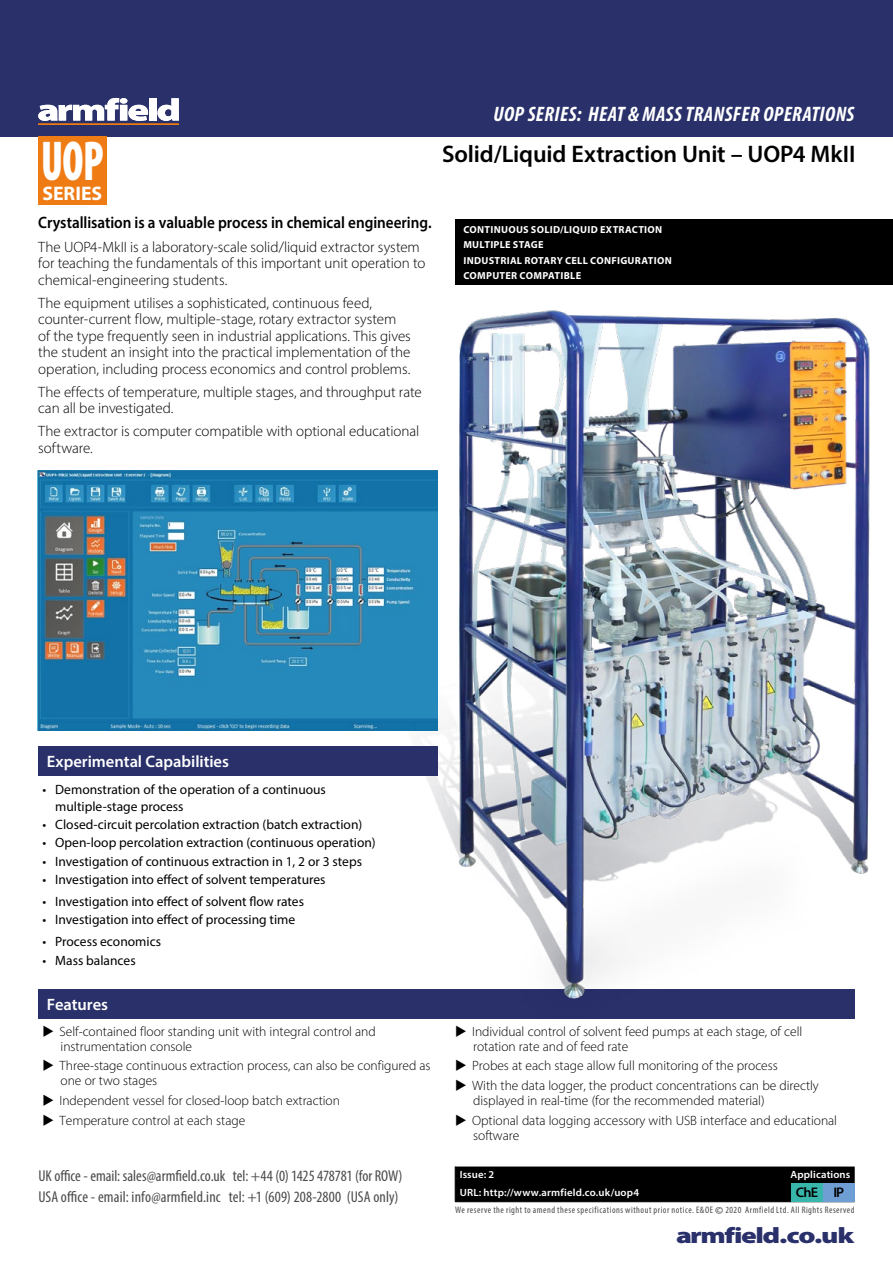
<style>
.page{position:relative;width:893px;height:1263px;background:#fff}
.page>*{position:absolute;margin:0;border:0;box-sizing:border-box;transform-origin:0 0}
.t1{font:900 condensed 56.55px "Myriad Pro";color:#fff;scale:.75 1}
.t2{font:900 56.55px "Myriad Pro";color:#fff;scale:.75 1}
.t3{font:600 24px "Myriad Pro";letter-spacing:-.005em;color:#000}
.t4{font:900 22.35px "Myriad Pro";letter-spacing:-.045em;color:#29306a;scale:1.3 1}
.t5{font:italic 700 condensed 21px "Myriad Pro";letter-spacing:.02em;color:#fff}
.t6{font:700 19.65px "Myriad Pro";color:#fff}
.Sidebar_text{font:600 16.5px "Myriad Pro";letter-spacing:-.005em;color:#000;scale:.92 1}
.HeadingSOLID{font:600 16.5px "Myriad Pro";letter-spacing:-.005em;color:#fff}
.t7{font:condensed 15.75px/20.9px "Myriad Pro";letter-spacing:.005em;color:#4a4a49}
.Sidebar_text-2{font:300 15px/16.5px "Myriad Pro";letter-spacing:-.005em;color:#000}
.t8{font:600 13.95px "Myriad Pro";color:#000}
.t9{font:300 13.5px/15px "Myriad Pro";letter-spacing:-.005em;color:#000}
.t10{font:13.5px/16.2px "Myriad Pro";color:#000}
.t11{font:600 10.5px "Myriad Pro";letter-spacing:.015em;color:#fff}
.t12{font:700 10.2px "Myriad Pro";color:#fff}
.t13{font:condensed 9.45px "Myriad Pro";letter-spacing:.05em;color:#4a4a49}
.s1{font-weight:600;font-stretch:normal;font-size:10.8px}
</style>
<div class="page">
<div style="left:455px;top:1166px;width:400px;height:35px;background:#000"></div>
<hr style="left:455px;top:1201px;width:263px;height:1px;background:#000">
<hr style="left:718px;top:1201px;width:137px;height:1px;background:#000">
<div style="left:0;top:0;width:893px;height:136px;background:#29306a"></div>
<svg style="left:38px;top:98px;width:110px;height:23px"></svg>
<div style="left:149px;top:98px;width:7px;height:23px;background:#fff"></div>
<svg style="left:157px;top:98px;width:22px;height:23px"></svg>
<hr style="left:38px;top:123px;width:141px;height:2px;background:#ef7b10">
<div style="left:38px;top:136px;width:68px;height:68px;background:#ef7b14"></div>
<div style="left:792px;top:1184px;width:31px;height:18px;background:#38b6ab"></div>
<div style="left:823px;top:1184px;width:32px;height:18px;background:#6f9ed4"></div>
<div style="left:455px;top:219px;width:438px;height:66px;background:#000"></div>
<div style="left:38px;top:989px;width:817px;height:30px;background:#29306a"></div>
<img style="left:351px;top:310px;width:519px;height:689px">
<img style="left:38px;top:470px;width:400px;height:260px">
<div style="left:38px;top:746px;width:400px;height:30px;background:#29306a"></div>
<h3 class="t5" style="left:493px;top:101px;width:363px">UOP SERIES: HEAT &amp; MASS TRANSFER OPERATIONS</h3>
<h1 class="t1" style="left:41px;top:125px;width:85px">UOP</h1>
<h3 class="t6" style="left:42px;top:180px;width:61px">SERIES</h3>
<p class="t2" style="left:43px;top:123px;width:80px">FM</p>
<p class="t3" style="left:442px;top:138px;width:415px">Solid/Liquid Extraction Unit – UOP4 MkII</p>
<p class="Sidebar_text" style="left:38px;top:212px;width:429px">Crystallisation is a valuable process in chemical engineering.</p>
<p class="Sidebar_text-2" style="left:38px;top:238px;width:389px">The UOP4-MkII is a laboratory-scale solid/liquid extractor system for teaching the fundamentals of this important unit operation to chemical-engineering students.</p>
<p class="Sidebar_text-2" style="left:38px;top:294px;width:374px">The equipment utilises a sophisticated, continuous feed, counter-current flow, multiple-stage, rotary extractor system of the type frequently seen in industrial applications. This gives the student an insight into the practical implementation of the operation, including process economics and control problems.</p>
<p class="Sidebar_text-2" style="left:38px;top:383px;width:385px">The effects of temperature, multiple stages, and throughput rate can all be investigated.</p>
<p class="Sidebar_text-2" style="left:38px;top:423px;width:383px">The extractor is computer compatible with optional educational software.</p>
<p class="t12" style="left:463px;top:223px;width:201px">CONTINUOUS SOLID/LIQUID EXTRACTION</p>
<p class="t12" style="left:463px;top:238px;width:82px">MULTIPLE STAGE</p>
<p class="t12" style="left:463px;top:254px;width:210px">INDUSTRIAL ROTARY CELL CONFIGURATION</p>
<p class="t12" style="left:463px;top:269px;width:119px">COMPUTER COMPATIBLE</p>
<p class="HeadingSOLID" style="left:47px;top:751px;width:184px">Experimental Capabilities</p>
<p class="t10" style="left:55px;top:782px;width:272px;text-indent:-13px">• Demonstration of the operation of a continuous multiple-stage process</p>
<p class="t10" style="left:43px;top:816px;width:321px">• Closed-circuit percolation extraction (batch extraction)</p>
<p class="t10" style="left:43px;top:834px;width:335px">• Open-loop percolation extraction (continuous operation)</p>
<p class="t10" style="left:43px;top:853px;width:321px">• Investigation of continuous extraction in 1, 2 or 3 steps</p>
<p class="t10" style="left:43px;top:871px;width:284px">• Investigation into effect of solvent temperatures</p>
<p class="t10" style="left:43px;top:893px;width:263px">• Investigation into effect of solvent flow rates</p>
<p class="t10" style="left:43px;top:911px;width:254px">• Investigation into effect of processing time</p>
<p class="t10" style="left:43px;top:933px;width:120px">• Process economics</p>
<p class="t10" style="left:43px;top:952px;width:95px">• Mass balances</p>
<p class="HeadingSOLID" style="left:47px;top:994px;width:63px">Features</p>
<p class="t9" style="left:61px;top:1023px;width:317px;text-indent:-18px">◆ Self-contained floor standing unit with integral control and instrumentation console</p>
<p class="t9" style="left:61px;top:1058px;width:371px;text-indent:-18px">◆ Three-stage continuous extraction process, can also be configured as one or two stages</p>
<p class="t9" style="left:43px;top:1093px;width:299px">◆ Independent vessel for closed-loop batch extraction</p>
<p class="t9" style="left:43px;top:1112px;width:204px">◆ Temperature control at each stage</p>
<p class="t9" style="left:473px;top:1023px;width:331px;text-indent:-18px">◆ Individual control of solvent feed pumps at each stage, of cell rotation rate and of feed rate</p>
<p class="t9" style="left:455px;top:1058px;width:324px">◆ Probes at each stage allow full monitoring of the process</p>
<p class="t9" style="left:473px;top:1078px;width:347px;text-indent:-18px">◆ With the data logger, the product concentrations can be directly displayed in real-time (for the recommended material)</p>
<p class="t9" style="left:473px;top:1112px;width:365px;text-indent:-18px">◆ Optional data logging accessory with USB interface and educational software</p>
<p class="t7" style="left:38px;top:1165px;width:366px">UK office - email: sales@armfield.co.uk tel: +44 (0) 1425 478781 (for ROW)<br>USA office - email: info@armfield.inc tel: +1 (609) 208-2800 (USA only)</p>
<p class="t11" style="left:460px;top:1168px;width:36px">Issue: 2</p>
<p class="t11" style="left:790px;top:1168px;width:61px">Applications</p>
<p class="t8" style="left:796px;top:1183px;width:24px">ChE</p>
<p class="t8" style="left:833px;top:1183px;width:12px">IP</p>
<p class="t11" style="left:460px;top:1185px;width:181px">URL: http://www.armfield.co.uk/uop4</p>
<p class="t13" style="left:455px;top:1204px;width:401px">We reserve the right to amend these specifications without prior notice. E&amp;OE <span class="s1">©</span> 2020 Armfield Ltd. All Rights Reserved</p>
<h3 class="t4" style="left:676px;top:1220px;width:138px">armfield.co.uk</h3>
</div>
